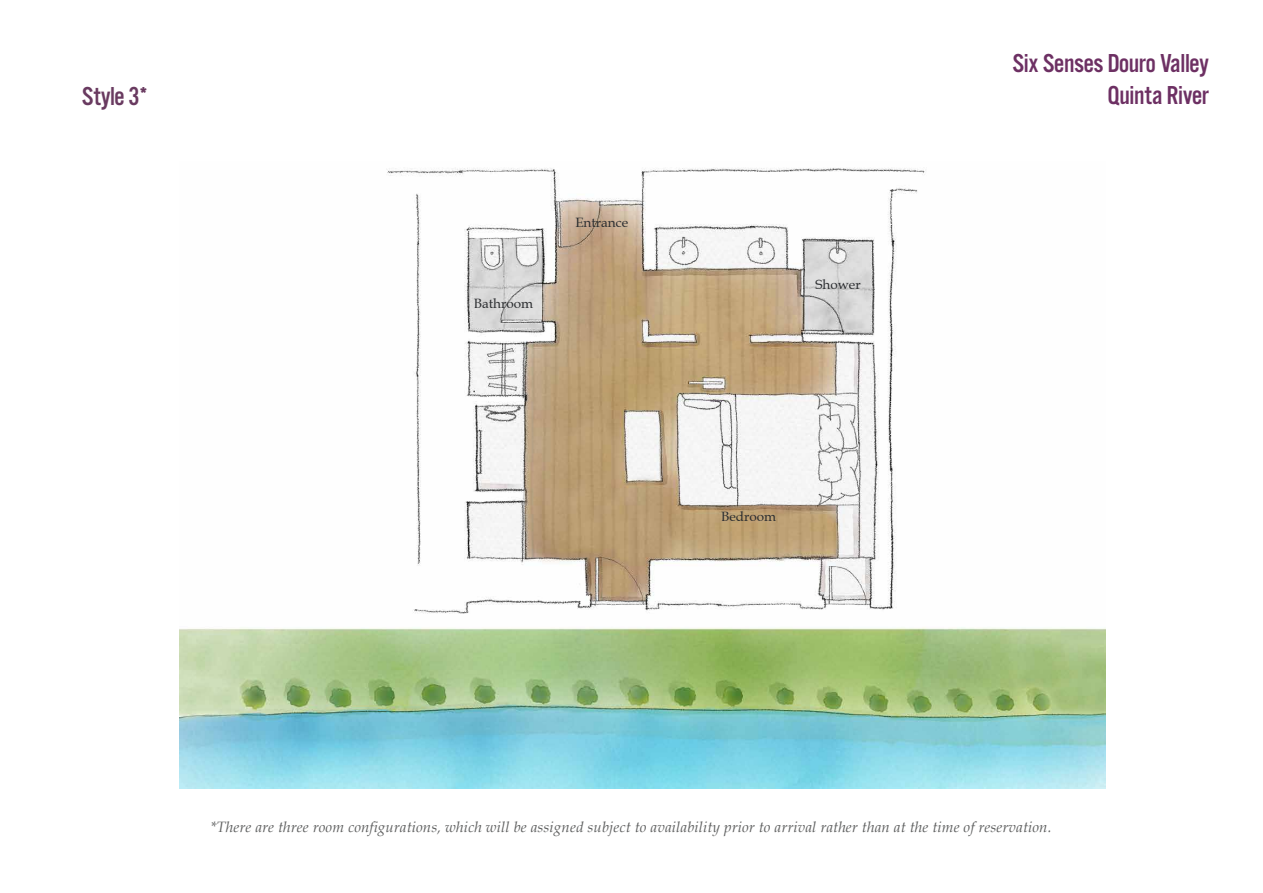
<style>
.page{position:relative;width:1263px;height:893px;background:#fff}
.page>*{position:absolute;margin:0;border:0;box-sizing:border-box;transform-origin:0 0}
.t1{font:27px/32.4px "Alternate Gothic No 3";letter-spacing:.01em;color:#6d3063;text-align:right}
.t2{font:27px "Alternate Gothic No 3";color:#693a60}
.t3{font:italic 15px "Book Antiqua";letter-spacing:.01em;color:#5f6060}
.t4{font:13.5px "Book Antiqua";color:#2b2d30}
</style>
<div class="page">
<img style="left:179px;top:167px;width:926px;height:621px">
<h1 class="t2" style="left:82px;top:78px;width:67px">Style 3*</h1>
<p class="t4" style="left:474px;top:295px;width:61px">Bathroom</p>
<p class="t4" style="left:575px;top:214px;width:54px">Entrance</p>
<p class="t4" style="left:815px;top:276px;width:47px">Shower</p>
<p class="t4" style="left:721px;top:508px;width:56px">Bedroom</p>
<h1 class="t1" style="left:1013px;top:49px;width:198px">Six Seฟnses Douro Valley<br>Quinta River</h1>
<p class="t3" style="left:211px;top:818px;width:842px">*There are three room configurations, which will be assigned subject to availability prior to arrival rather than at the time of reservation.</p>
</div>
